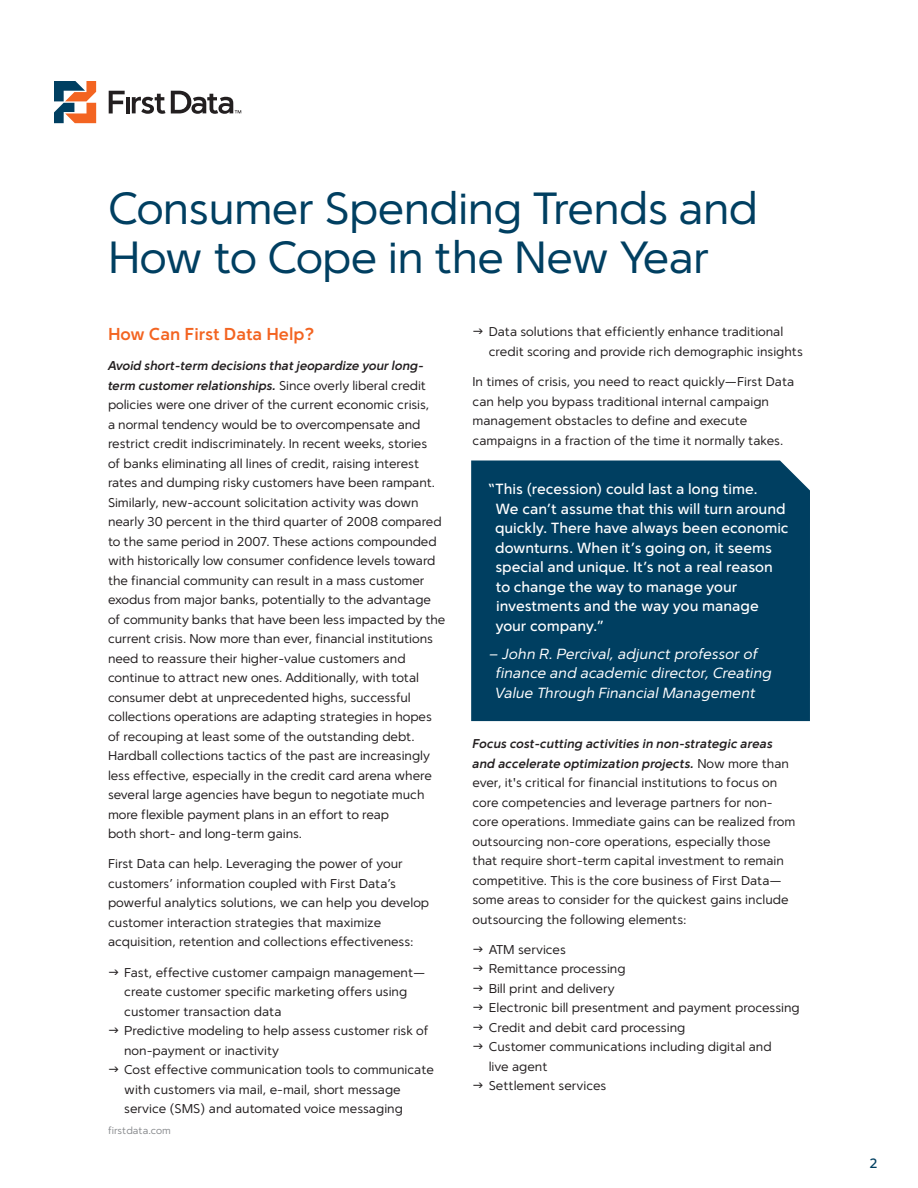
<style>
.page{position:relative;width:918px;height:1188px;background:#fff}
.page>*{position:absolute;margin:0;border:0;box-sizing:border-box;transform-origin:0 0}
.Headline_Back{font:45px/48.8px "Simple Sans";letter-spacing:-.015em;color:#003f61}
.Subhead{font:700 17.25px "Simple Sans";color:#f36421}
.callout{font:500 14.7px/19.5px "Simple Sans";letter-spacing:-.005em;color:#fff}
.callout-2{font:italic 14.7px/19.5px "Simple Sans";color:#fff}
.Code_Revision_Date{font:500 13.5px "Simple Sans";color:#003f61}
.Body{font:12.75px/19.5px "Simple Sans";letter-spacing:-.005em;color:#231f20}
.Bullet_1{font:12.75px/19.5px "Simple Sans";color:#231f20}
.Bullet_-_Last_Line{font:12.75px/19.5px "Simple Sans";color:#231f20}
.Body-2{font:10.2px "Simple Sans";color:#8a8c8f}
.s1{font-weight:700;font-style:italic}
</style>
<div class="page">
<svg style="left:54px;top:81px;width:42px;height:42px"></svg>
<hr style="left:126px;top:97px;width:4px;height:16px;background:#231f20">
<svg style="left:109px;top:91px;width:16px;height:22px"></svg>
<svg style="left:132px;top:91px;width:109px;height:23px"></svg>
<div style="left:471px;top:460px;width:339px;height:261px;background:#003f61"></div>
<p class="Headline_Back" style="left:108px;top:183px;width:652px">Consumer Spending Trends and<br>How to Cope in the New Year</p>
<p class="Subhead" style="left:108px;top:323px;width:208px">How Can First Data Help?</p>
<p class="Body" style="left:108px;top:356px;width:339px"><span class="s1">Avoid short-term decisions that jeopardize your long&shy;term customer relationships.</span> Since overly liberal credit policies were one driver of the current economic crisis,<br>a normal tendency would be to overcompensate and restrict credit indiscriminately. In recent weeks, stories<br>of banks eliminating all lines of credit, raising interest rates and dumping risky customers have been rampant.<br>Similarly, new-account solicitation activity was down nearly 30 percent in the third quarter of 2008 compared to the same period in 2007. These actions compounded with historically low consumer confidence levels toward the financial community can result in a mass customer exodus from major banks, potentially to the advantage of community banks that have been less impacted by the current crisis. Now more than ever, financial institutions need to reassure their higher-value customers and continue to attract new ones. Additionally, with total consumer debt at unprecedented highs, successful collections operations are adapting strategies in hopes of recouping at least some of the outstanding debt.<br>Hardball collections tactics of the past are increasingly less effective, especially in the credit card arena where several large agencies have begun to negotiate much more flexible payment plans in an effort to reap<br>both short- and long-term gains.</p>
<p class="Body" style="left:108px;top:854px;width:323px">First Data can help. Leveraging the power of your customers’ information coupled with First Data’s powerful analytics solutions, we can help you develop customer interaction strategies that maximize acquisition, retention and collections effectiveness:</p>
<p class="Bullet_1" style="left:124px;top:962px;width:303px">Fast, effective customer campaign management— create customer specific marketing offers using customer transaction data</p>
<p class="Bullet_1" style="left:124px;top:1021px;width:306px">Predictive modeling to help assess customer risk of non-payment or inactivity</p>
<p class="Bullet_1" style="left:124px;top:1060px;width:311px">Cost effective communication tools to communicate with customers via mail, e-mail, short message service (SMS) and automated voice messaging</p>
<p class="Body-2" style="left:108px;top:1124px;width:64px">firstdata.com</p>
<p class="Bullet_-_Last_Line" style="left:489px;top:322px;width:316px">Data solutions that efficiently enhance traditional credit scoring and provide rich demographic insights</p>
<p class="Body" style="left:472px;top:372px;width:323px">In times of crisis, you need to react quickly—First Data can help you bypass traditional internal campaign management obstacles to define and execute campaigns in a fraction of the time it normally takes.</p>
<p class="callout" style="left:495px;top:479px;width:295px;text-indent:-7px">“This (recession) could last a long time.<br>We can’t assume that this will turn around quickly. There have always been economic downturns. When it’s going on, it seems special and unique. It’s not a real reason to change the way to manage your investments and the way you manage your company.”</p>
<p class="callout-2" style="left:495px;top:644px;width:278px;text-indent:-6px">– John R. Percival, adjunct professor of finance and academic director, Creating<br>Value Through Financial Management</p>
<p class="Body" style="left:472px;top:734px;width:325px"><span class="s1">Focus cost-cutting activities in non-strategic areas and accelerate optimization projects.</span> Now more than ever, it's critical for financial institutions to focus on core competencies and leverage partners for non&shy;core operations. Immediate gains can be realized from outsourcing non-core operations, especially those that require short-term capital investment to remain competitive. This is the core business of First Data— some areas to consider for the quickest gains include outsourcing the following elements:</p>
<p class="Bullet_1" style="left:489px;top:939px;width:79px">ATM services</p>
<p class="Bullet_1" style="left:489px;top:959px;width:138px">Remittance processing</p>
<p class="Bullet_1" style="left:489px;top:978px;width:128px">Bill print and delivery</p>
<p class="Bullet_1" style="left:489px;top:998px;width:313px">Electronic bill presentment and payment processing</p>
<p class="Bullet_1" style="left:489px;top:1017px;width:198px">Credit and debit card processing</p>
<p class="Bullet_1" style="left:489px;top:1037px;width:285px">Customer communications including digital and live agent</p>
<p class="Bullet_-_Last_Line" style="left:489px;top:1076px;width:119px">Settlement services</p>
<p class="Code_Revision_Date" style="left:869px;top:1155px;width:10px">2</p>
</div>
